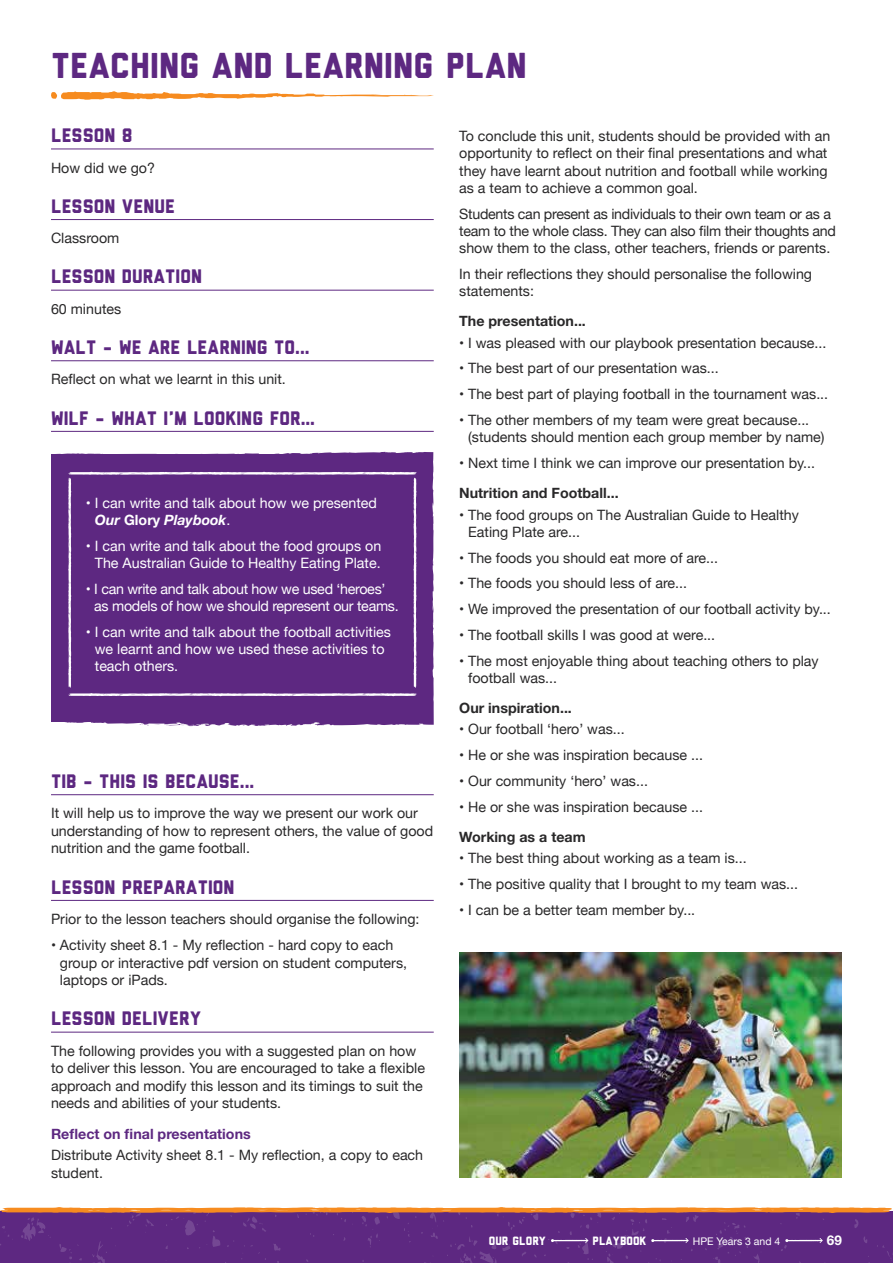
<style>
.page{position:relative;width:893px;height:1263px;background:#fff}
.page>*{position:absolute;margin:0;border:0;box-sizing:border-box;transform-origin:0 0}
.t1{font:36px "Liberator";color:#5d2881}
.t2{font:19.5px "Liberator";color:#5d2881}
.t3{font:14.25px/17.5px "Helvetica Neue";color:#292829}
.t4{font:14.25px/17.2px "Helvetica Neue";color:#fff}
.t5{font:14.25px/17.2px "Helvetica Neue";letter-spacing:-.02em;color:#292829}
.t6{font:14.25px/17.2px "Helvetica Neue";letter-spacing:-.02em;color:#fff}
.t7{font:700 14.25px "Helvetica Neue";color:#292829}
.t8{font:700 14.25px "Helvetica Neue";color:#5d2881}
.t9{font:700 13.5px "Helvetica Neue";color:#fff}
.t10{font:12px "Liberator";color:#fff}
.t11{font:10.5px "Helvetica Neue";color:#fff}
.s1{font-weight:700;font-style:italic}
.s2{font-weight:700}
</style>
<div class="page">
<div style="left:0;top:1212px;width:893px;height:51px;background:#5d2881"></div>
<svg style="left:551px;top:1238px;width:37px;height:5px"></svg>
<svg style="left:651px;top:1238px;width:38px;height:5px"></svg>
<svg style="left:785px;top:1238px;width:38px;height:5px"></svg>
<svg style="left:0;top:1207px;width:892px;height:6px;background:#e79047"></svg>
<img style="left:459px;top:952px;width:383px;height:226px">
<hr style="left:51px;top:149px;width:383px;height:1px;background:#5d2881">
<hr style="left:51px;top:219px;width:383px;height:1px;background:#5d2881">
<hr style="left:51px;top:290px;width:383px;height:1px;background:#5d2881">
<hr style="left:51px;top:360px;width:383px;height:1px;background:#5d2881">
<hr style="left:51px;top:431px;width:383px;height:1px;background:#5d2881">
<hr style="left:51px;top:794px;width:383px;height:1px;background:#5d2881">
<hr style="left:51px;top:900px;width:383px;height:1px;background:#5d2881">
<hr style="left:51px;top:1032px;width:383px;height:1px;background:#5d2881">
<svg style="left:51px;top:91px;width:383px;height:9px"></svg>
<svg style="left:51px;top:452px;width:383px;height:274px;background:#653387"></svg>
<svg style="left:51px;top:721px;width:12px;height:1px"></svg>
<div style="left:68px;top:472px;width:348px;height:224px;background:#5d2881"></div>
<h1 class="t1" style="left:51px;top:53px;width:477px">TEACHING AND LEARNING PLAN</h1>
<h2 class="t2" style="left:51px;top:128px;width:83px">LESSON 8</h2>
<p class="t3" style="left:51px;top:159px;width:105px">How did we go?</p>
<h2 class="t2" style="left:51px;top:199px;width:126px">LESSON VENUE</h2>
<p class="t3" style="left:51px;top:230px;width:70px">Classroom</p>
<h2 class="t2" style="left:51px;top:270px;width:153px">LESSON DURATION</h2>
<p class="t3" style="left:51px;top:301px;width:72px">60 minutes</p>
<h2 class="t2" style="left:51px;top:340px;width:260px">WALT - WE ARE LEARNING TO...</h2>
<p class="t3" style="left:51px;top:371px;width:236px">Reflect on what we learnt in this unit.</p>
<h2 class="t2" style="left:51px;top:411px;width:266px">WILF - WHAT I’M LOOKING FOR...</h2>
<p class="t4" style="left:95px;top:495px;width:284px;text-indent:-9px">• I can write and talk about how we presented<br><span class="s1">Our</span> <span class="s2">Glory</span> <span class="s1">Playbook</span>.</p>
<p class="t4" style="left:86px;top:538px;width:297px;text-align:center">• I can write and talk about the food groups on<br>The Australian Guide to Healthy Eating Plate.</p>
<p class="t6" style="left:94px;top:581px;width:306px;text-indent:-8px">• I can write and talk about how we used ‘heroes’ as models of how we should represent our teams.</p>
<p class="t4" style="left:95px;top:624px;width:298px;text-indent:-9px">• I can write and talk about the football activities we learnt and how we used these activities to teach others.</p>
<h2 class="t2" style="left:51px;top:774px;width:205px">TIB - THIS IS BECAUSE...</h2>
<p class="t3" style="left:51px;top:805px;width:384px">It will help us to improve the way we present our work our understanding of how to represent others, the value of good nutrition and the game football.</p>
<h2 class="t2" style="left:51px;top:880px;width:185px">LESSON PREPARATION</h2>
<p class="t3" style="left:51px;top:911px;width:370px">Prior to the lesson teachers should organise the following:</p>
<p class="t3" style="left:60px;top:937px;width:349px;text-indent:-9px">• Activity sheet 8.1 - My reflection - hard copy to each group or interactive pdf version on student computers, laptops or iPads.</p>
<h2 class="t2" style="left:51px;top:1012px;width:152px">LESSON DELIVERY</h2>
<p class="t3" style="left:51px;top:1043px;width:375px">The following provides you with a suggested plan on how to deliver this lesson. You are encouraged to take a flexible approach and modify this lesson and its timings to suit the needs and abilities of your students.</p>
<p class="t8" style="left:51px;top:1125px;width:201px">Reflect on final presentations</p>
<p class="t3" style="left:51px;top:1147px;width:374px">Distribute Activity sheet 8.1 - My reflection, a copy to each student.</p>
<p class="t3" style="left:459px;top:128px;width:373px">To conclude this unit, students should be provided with an opportunity to reflect on their final presentations and what they have learnt about nutrition and football while working as a team to achieve a common goal.</p>
<p class="t5" style="left:459px;top:206px;width:378px">Students can present as individuals to their own team or as a team to the whole class. They can also film their thoughts and show them to the class, other teachers, friends or parents.</p>
<p class="t3" style="left:459px;top:266px;width:354px">In their reflections they should personalise the following statements:</p>
<p class="t7" style="left:459px;top:312px;width:128px">The presentation...</p>
<p class="t3" style="left:459px;top:335px;width:369px">• I was pleased with our playbook presentation because...</p>
<p class="t3" style="left:459px;top:360px;width:261px">• The best part of our presentation was...</p>
<p class="t3" style="left:459px;top:386px;width:370px">• The best part of playing football in the tournament was...</p>
<p class="t3" style="left:468px;top:412px;width:358px;text-indent:-9px">• The other members of my team were great because... (students should mention each group member by name)</p>
<p class="t3" style="left:459px;top:455px;width:357px">• Next time I think we can improve our presentation by...</p>
<p class="t7" style="left:459px;top:484px;width:161px">Nutrition and Football...</p>
<p class="t3" style="left:468px;top:507px;width:332px;text-indent:-9px">• The food groups on The Australian Guide to Healthy<br>Eating Plate are...</p>
<p class="t3" style="left:459px;top:549px;width:260px">• The foods you should eat more of are...</p>
<p class="t3" style="left:459px;top:575px;width:229px">• The foods you should less of are...</p>
<p class="t3" style="left:459px;top:601px;width:373px">• We improved the presentation of our football activity by...</p>
<p class="t3" style="left:459px;top:627px;width:257px">• The football skills I was good at were...</p>
<p class="t3" style="left:468px;top:653px;width:352px;text-indent:-9px">• The most enjoyable thing about teaching others to play football was...</p>
<p class="t7" style="left:459px;top:699px;width:114px">Our inspiration...</p>
<p class="t3" style="left:459px;top:721px;width:167px">• Our football ‘hero’ was...</p>
<p class="t3" style="left:459px;top:747px;width:245px">• He or she was inspiration because ...</p>
<p class="t3" style="left:459px;top:773px;width:190px">• Our community ‘hero’ was...</p>
<p class="t3" style="left:459px;top:798px;width:245px">• He or she was inspiration because ...</p>
<p class="t7" style="left:459px;top:828px;width:128px">Working as a team</p>
<p class="t3" style="left:459px;top:850px;width:289px">• The best thing about working as a team is...</p>
<p class="t3" style="left:459px;top:876px;width:340px">• The positive quality that I brought to my team was...</p>
<p class="t3" style="left:459px;top:901px;width:237px">• I can be a better team member by...</p>
<p class="t10" style="left:489px;top:1236px;width:59px">OUR GLORY</p>
<p class="t10" style="left:593px;top:1236px;width:55px">PLAYBOOK</p>
<p class="t11" style="left:693px;top:1233px;width:89px">HPE Years 3 and 4</p>
<p class="t9" style="left:827px;top:1231px;width:17px">69</p>
</div>
